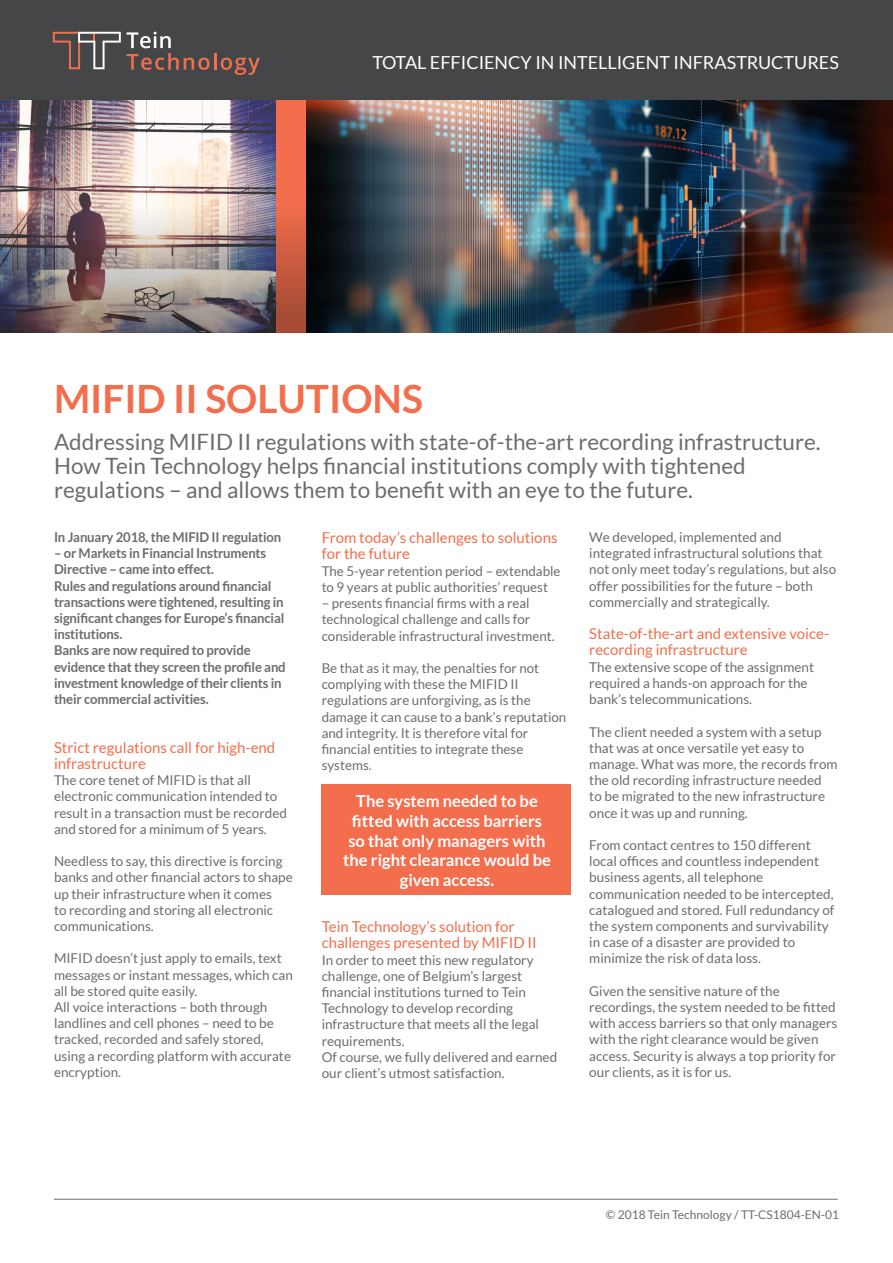
<style>
.page{position:relative;width:893px;height:1263px;background:#fff}
.page>*{position:absolute;margin:0;border:0;box-sizing:border-box;transform-origin:0 0}
.t1{font:700 39px "Lato";color:#f26e4d}
.t2{font:22.5px/24px "Lato";color:#6c6d70}
.t3{font:18px "Lato";color:#fff}
.t4{font:700 16.5px/19.8px "Lato";color:#fff;text-align:center}
.t5{font:15px/16.2px "Lato";color:#f26e4d}
.t6{font:13.5px/16.2px "Lato";color:#6c6d70}
.t7{font:700 13.5px/16.2px "Lato";letter-spacing:-.01em;color:#6c6d70}
.t8{font:12px "Lato";color:#6c6d70}
</style>
<div class="page">
<img style="left:0;top:100px;width:276px;height:104px">
<img style="left:306px;top:100px;width:587px;height:104px">
<div style="left:276px;top:100px;width:30px;height:232px;background:#f26e4d"></div>
<div style="left:0;top:0;width:893px;height:100px;background:#444647"></div>
<hr style="left:54px;top:1199px;width:784px;height:1px;background:#6c6d70">
<div style="left:322px;top:784px;width:249px;height:111px;background:#f26e4d"></div>
<img style="left:0;top:204px;width:893px;height:128px">
<svg style="left:127px;top:32px;width:133px;height:43px"></svg>
<svg style="left:53px;top:32px;width:68px;height:37px"></svg>
<p class="t3" style="left:372px;top:52px;width:468px">TOTAL EFFICIENCY IN INTELLIGENT INFRASTRUCTURES</p>
<p class="t1" style="left:54px;top:376px;width:370px">MIFID II SOLUTIONS</p>
<p class="t2" style="left:54px;top:429px;width:768px">Addressing MIFID II regulations with state-of-the-art recording infrastructure.<br>How Tein Technology helps financial institutions comply with tightened regulations – and allows them to benefit with an eye to the future.</p>
<p class="t7" style="left:54px;top:529px;width:229px">In January 2018, the MIFID II regulation</p>
<p class="t7" style="left:54px;top:545px;width:214px">– or Markets in Financial Instruments<br>Directive – came into effect.</p>
<p class="t7" style="left:54px;top:577px;width:232px">Rules and regulations around financial transactions were tightened, resulting in significant changes for Europe’s financial institutions.</p>
<p class="t7" style="left:54px;top:642px;width:233px">Banks are now required to provide evidence that they screen the profile and investment knowledge of their clients in their commercial activities.</p>
<p class="t5" style="left:54px;top:739px;width:223px">Strict regulations call for high-end infrastructure</p>
<p class="t6" style="left:54px;top:772px;width:234px">The core tenet of MIFID is that all electronic communication intended to result in a transaction must be recorded and stored for a minimum of 5 years.</p>
<p class="t6" style="left:54px;top:853px;width:240px">Needless to say, this directive is forcing banks and other financial actors to shape up their infrastructure when it comes<br>to recording and storing all electronic communications.</p>
<p class="t6" style="left:54px;top:950px;width:240px">MIFID doesn’t just apply to emails, text messages or instant messages, which can all be stored quite easily.</p>
<p class="t6" style="left:54px;top:999px;width:239px">All voice interactions – both through landlines and cell phones – need to be tracked, recorded and safely stored, using a recording platform with accurate encryption.</p>
<p class="t5" style="left:322px;top:530px;width:237px">From today’s challenges to solutions for the future</p>
<p class="t6" style="left:322px;top:563px;width:240px">The 5-year retention period – extendable to 9 years at public authorities’ request</p>
<p class="t6" style="left:322px;top:595px;width:234px">– presents financial firms with a real technological challenge and calls for considerable infrastructural investment.</p>
<p class="t6" style="left:322px;top:660px;width:246px">Be that as it may, the penalties for not complying with these the MIFID II regulations are unforgiving, as is the damage it can cause to a bank’s reputation and integrity. It is therefore vital for financial entities to integrate these systems.</p>
<p class="t6" style="left:589px;top:529px;width:248px">We developed, implemented and integrated infrastructural solutions that not only meet today’s regulations, but also offer possibilities for the future – both commercially and strategically.</p>
<p class="t5" style="left:589px;top:626px;width:241px">State-of-the-art and extensive voice&shy;recording infrastructure</p>
<p class="t6" style="left:589px;top:659px;width:226px">The extensive scope of the assignment required a hands-on approach for the bank’s telecommunications.</p>
<p class="t6" style="left:589px;top:723px;width:250px">The client needed a system with a setup that was at once versatile yet easy to manage. What was more, the records from the old recording infrastructure needed<br>to be migrated to the new infrastructure once it was up and running.</p>
<p class="t6" style="left:589px;top:837px;width:247px">From contact centres to 150 different local offices and countless independent business agents, all telephone communication needed to be intercepted, catalogued and stored. Full redundancy of the system components and survivability in case of a disaster are provided to minimize the risk of data loss.</p>
<p class="t6" style="left:589px;top:983px;width:250px">Given the sensitive nature of the recordings, the system needed to be fitted with access barriers so that only managers with the right clearance would be given access. Security is always a top priority for our clients, as it is for us.</p>
<p class="t4" style="left:343px;top:791px;width:209px">The system needed to be fitted with access barriers so that only managers with the right clearance would be given access.</p>
<p class="t5" style="left:322px;top:918px;width:217px">Tein Technology’s solution for challenges presented by MIFID II</p>
<p class="t6" style="left:322px;top:951px;width:219px">In order to meet this new regulatory challenge, one of Belgium’s largest financial institutions turned to Tein Technology to develop recording infrastructure that meets all the legal requirements.</p>
<p class="t6" style="left:322px;top:1049px;width:237px">Of course, we fully delivered and earned our client’s utmost satisfaction.</p>
<p class="t8" style="left:606px;top:1207px;width:235px">© 2018 Tein Technology / TT-CS1804-EN-01</p>
</div>
